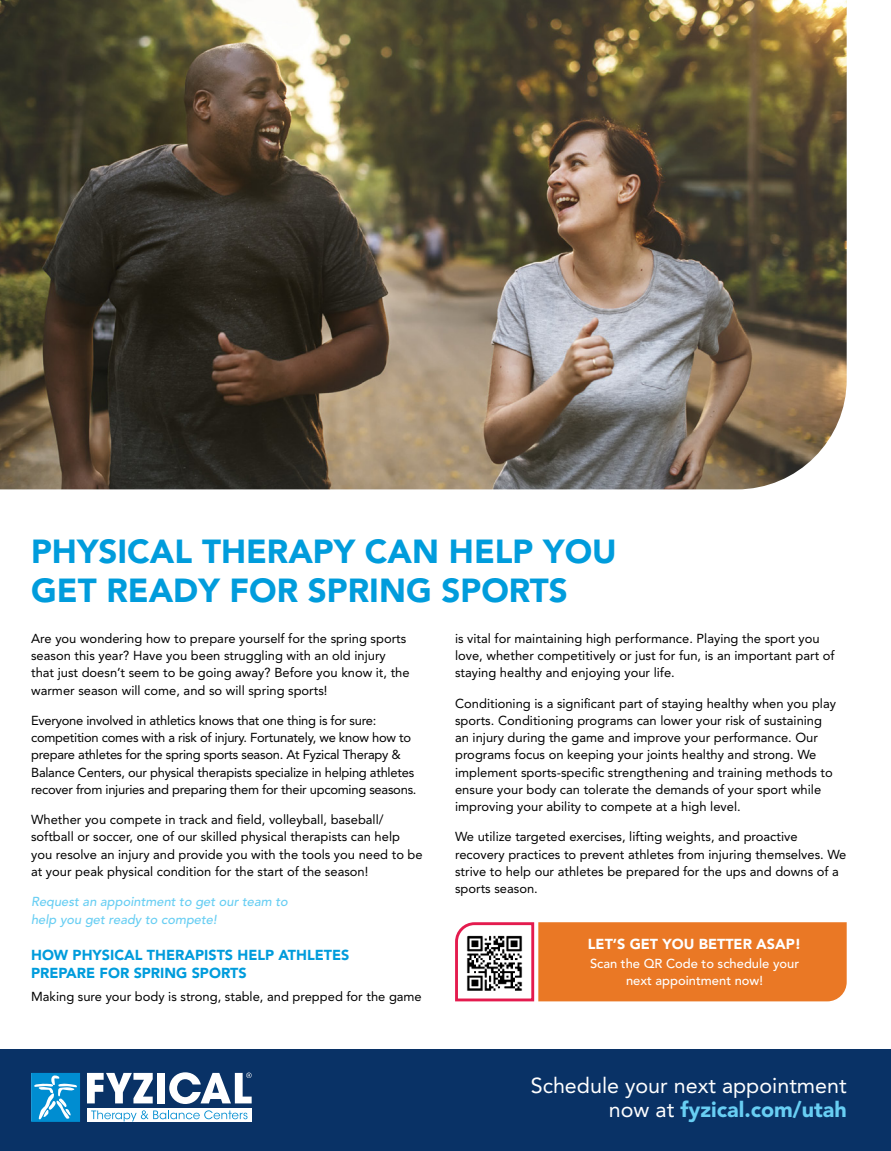
<style>
.page{position:relative;width:891px;height:1151px;background:#fff}
.page>*{position:absolute;margin:0;border:0;box-sizing:border-box;transform-origin:0 0}
.t1{font:900 33.07px/38.9px "Avenir LT Std";color:#009cdc}
.t2{font:21.6px/23.6px "Avenir LT Std";color:#fff;text-align:right}
.t3{font:900 14.4px/17.3px "Avenir LT Std";color:#009cdc}
.t4{font:900 14.4px "Avenir LT Std";color:#fff}
.t5{font:13.05px/17.3px "Avenir LT Std";color:#000}
.t6{font:13.05px/17.3px "Avenir LT Std";letter-spacing:-.02em;color:#000}
.t7{font:italic 500 13.05px/17.3px "Avenir LT Std";color:#68cef3}
.t8{font:500 13.05px/17.3px "Avenir LT Std";color:#fff;text-align:center}
.s1{font-weight:900;color:#68cef3}
</style>
<div class="page">
<div style="left:0;top:1049px;width:891px;height:101px;background:#093266"></div>
<img style="left:0;top:0;width:847px;height:489px">
<div style="left:87px;top:1107px;width:165px;height:14px;background:#fff"></div>
<svg style="left:91px;top:1110px;width:157px;height:11px"></svg>
<svg style="left:87px;top:1072px;width:66px;height:31px"></svg>
<div style="left:157px;top:1072px;width:7px;height:31px;background:#fff"></div>
<svg style="left:169px;top:1072px;width:83px;height:31px"></svg>
<svg style="left:31px;top:1073px;width:49px;height:48px;background:#32a3d9"></svg>
<svg style="left:455px;top:922px;width:392px;height:80px;background:#eb823b"></svg>
<img style="left:465px;top:933px;width:59px;height:58px">
<p class="t1" style="left:31px;top:532px;width:587px">PHYSICAL THERAPY CAN HELP YOU<br>GET READY FOR SPRING SPORTS</p>
<p class="t5" style="left:31px;top:629px;width:380px">Are you wondering how to prepare yourself for the spring sports season this year? Have you been struggling with an old injury that just doesn’t seem to be going away? Before you know it, the warmer season will come, and so will spring sports!</p>
<p class="t6" style="left:31px;top:711px;width:387px">Everyone involved in athletics knows that one thing is for sure: competition comes with a risk of injury. Fortunately, we know how to prepare athletes for the spring sports season. At Fyzical Therapy &amp; Balance Centers, our physical therapists specialize in helping athletes recover from injuries and preparing them for their upcoming seasons.</p>
<p class="t5" style="left:31px;top:811px;width:393px">Whether you compete in track and field, volleyball, baseball/ softball or soccer, one of our skilled physical therapists can help you resolve an injury and provide you with the tools you need to be at your peak physical condition for the start of the season!</p>
<p class="t7" style="left:31px;top:893px;width:258px">Request an appointment to get our team to help you get ready to compete!</p>
<p class="t3" style="left:31px;top:946px;width:320px">HOW PHYSICAL THERAPISTS HELP ATHLETES<br>PREPARE FOR SPRING SPORTS</p>
<p class="t5" style="left:31px;top:988px;width:392px">Making sure your body is strong, stable, and prepped for the game</p>
<p class="t5" style="left:455px;top:629px;width:381px">is vital for maintaining high performance. Playing the sport you love, whether competitively or just for fun, is an important part of staying healthy and enjoying your life.</p>
<p class="t5" style="left:455px;top:694px;width:382px">Conditioning is a significant part of staying healthy when you play sports. Conditioning programs can lower your risk of sustaining an injury during the game and improve your performance. Our programs focus on keeping your joints healthy and strong. We implement sports-specific strengthening and training methods to ensure your body can tolerate the demands of your sport while improving your ability to compete at a high level.</p>
<p class="t5" style="left:455px;top:828px;width:393px">We utilize targeted exercises, lifting weights, and proactive recovery practices to prevent athletes from injuring themselves. We strive to help our athletes be prepared for the ups and downs of a sports season.</p>
<p class="t4" style="left:588px;top:935px;width:215px">LET’S GET YOU BETTER ASAP!</p>
<p class="t8" style="left:590px;top:955px;width:211px">Scan the QR Code to schedule your next appointment now!</p>
<p class="t2" style="left:531px;top:1074px;width:317px">Schedule your next appointment now at <span class="s1">fyzical.com/utah</span></p>
</div>
